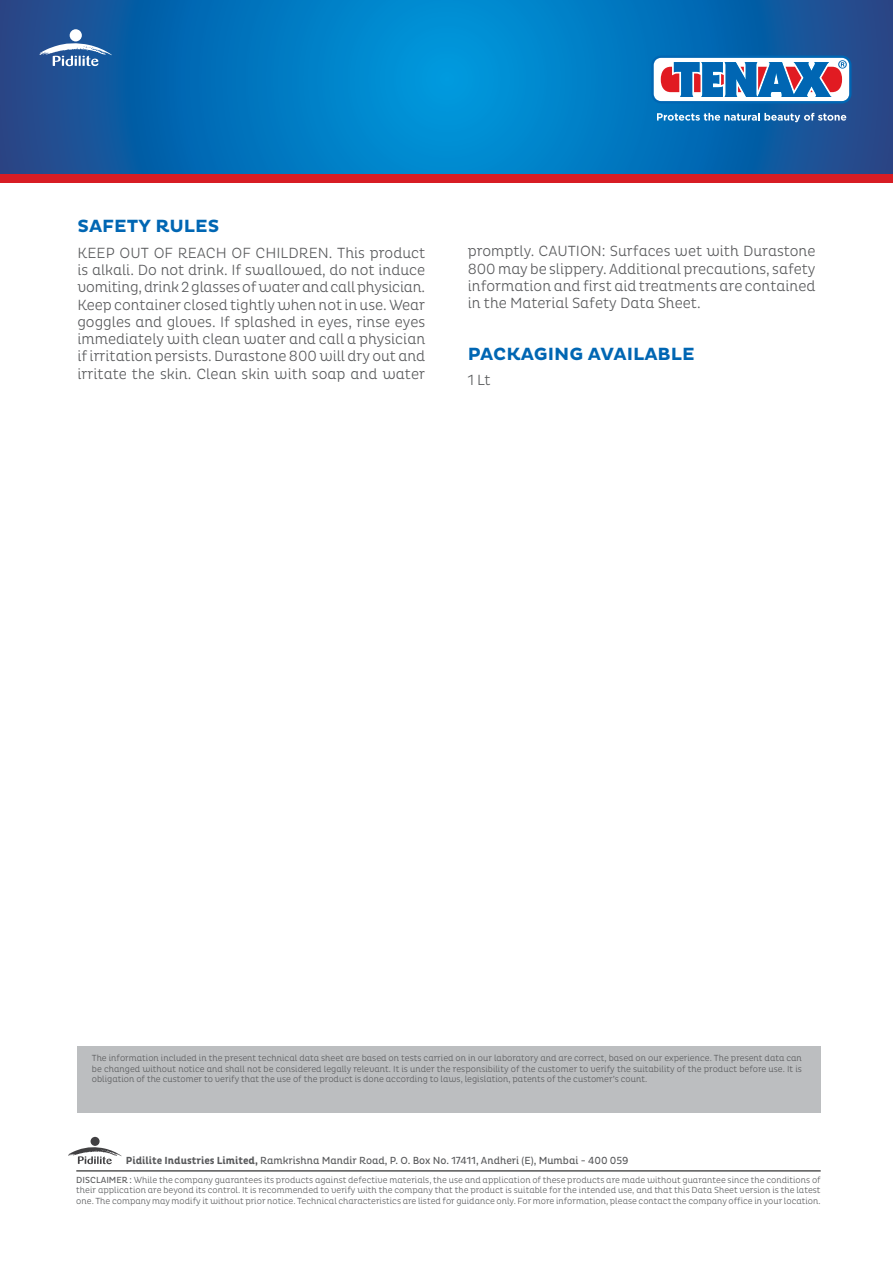
<style>
.page{position:relative;width:893px;height:1263px;background:#fff}
.page>*{position:absolute;margin:0;border:0;box-sizing:border-box;transform-origin:0 0}
.t1{font:700 18px "Pluto";color:#0066b3}
.t2{font:300 15px/17.2px "Pluto Cond";color:#58595b;text-align:justify}
.t3{font:10.5px "Pluto Cond";color:#58595b}
.t4{font:300 9px/10.5px "Pluto Cond";color:#58595b;text-align:justify}
.s1{font-weight:700}
.s2{font-weight:400}
</style>
<div class="page">
<div style="left:91px;top:1137px;width:9px;height:9px;background:#414042;border-radius:50%"></div>
<svg style="left:68px;top:1147px;width:54px;height:17px"></svg>
<hr style="left:76px;top:1170px;width:745px;height:1px;background:#000">
<div style="left:77px;top:1046px;width:743px;height:67px;background:#bcbec0"></div>
<svg style="left:0;top:0;width:893px;height:174px;background:#086fb5"></svg>
<div style="left:0;top:174px;width:893px;height:9px;background:#d71d24"></div>
<div style="left:70px;top:29px;width:12px;height:12px;background:#fff;border-radius:50%"></div>
<svg style="left:39px;top:42px;width:73px;height:25px"></svg>
<svg style="left:651px;top:55px;width:200px;height:48px"></svg>
<svg style="left:657px;top:113px;width:189px;height:9px;background:#5c94c4"></svg>
<h1 class="t1" style="left:77px;top:216px;width:144px">SAFETY RULES</h1>
<p class="t2" style="left:77px;top:244px;width:349px">KEEP OUT OF REACH OF CHILDREN. This product is alkali. Do not drink. If swallowed, do not induce vomiting, drink 2 glasses of water and call physician.<br>Keep container closed tightly when not in use. Wear goggles and gloves. If splashed in eyes, rinse eyes immediately with clean water and call a physician if irritation persists. Durastone 800 will dry out and irritate the skin. Clean skin with soap and water</p>
<h2 class="t2" style="left:468px;top:243px;width:349px">promptly. CAUTION: Surfaces wet with Durastone 800 may be slippery. Additional precautions, safety information and first aid treatments are contained in the Material Safety Data Sheet.</h2>
<h1 class="t1" style="left:468px;top:343px;width:228px">PACKAGING AVAILABLE</h1>
<h2 class="t2" style="left:468px;top:372px;width:24px">1 Lt</h2>
<p class="t4" style="left:92px;top:1053px;width:712px">The information included in the present technical data sheet are based on tests carried on in our laboratory and are correct, based on our experience. The present data can be changed without notice and shall not be considered legally relevant. It is under the responsibility of the customer to verify the suitability of the product before use. It is obligation of the customer to verify that the use of the product is done according to laws, legislation, patents of the customer’s count.</p>
<p class="t3" style="left:126px;top:1154px;width:504px"><span class="s1">Pidilite Industries Limited,</span> Ramkrishna Mandir Road, P. O. Box No. 17411, Andheri (E), Mumbai - 400 059</p>
<p class="t4" style="left:76px;top:1174px;width:746px"><span class="s2">DISCLAIMER :</span> While the company guarantees its products against defective materials, the use and application of these products are made without guarantee since the conditions of their application are beyond its control. It is recommended to verify with the company that the product is suitable for the intended use, and that this Data Sheet version is the latest one. The company may modify it without prior notice. Technical characteristics are listed for guidance only. For more information, please contact the company office in your location.</p>
</div>
